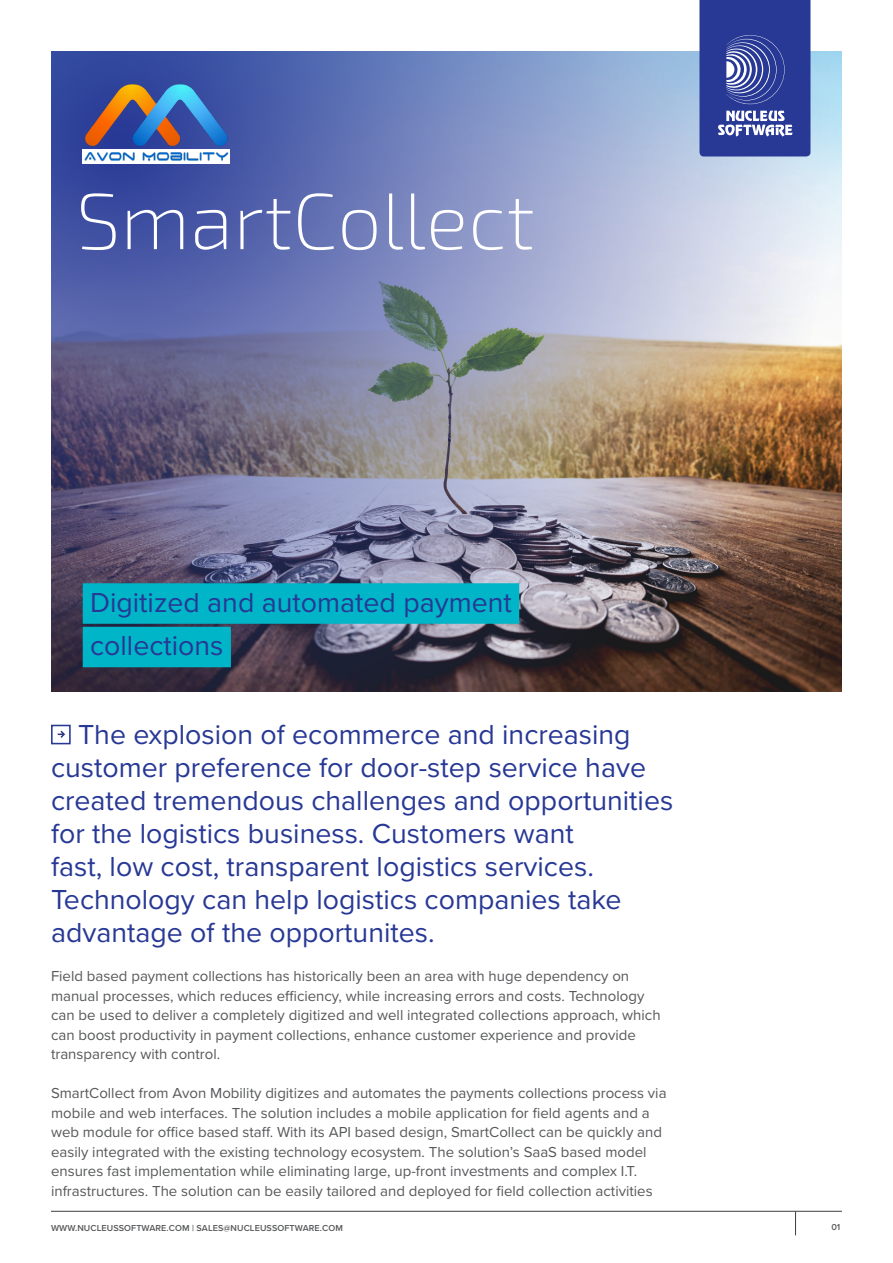
<style>
.page{position:relative;width:893px;height:1263px;background:#fff}
.page>*{position:absolute;margin:0;border:0;box-sizing:border-box;transform-origin:0 0}
.Main_Heading{font:200 79.5px "Exo 2";color:#fff}
.Paragraph{font:28.5px/33px "Proxima Nova";color:#273895}
.Heading_Subtitle{font:28.5px "Proxima Nova";color:#273895}
.Paragraph-2{font:15px/19.5px "Proxima Nova";color:#57585a}
.t1{font:600 9px "Proxima Nova";letter-spacing:.01em;color:#57585a}
</style>
<div class="page">
<div style="left:51px;top:725px;width:20px;height:19px;border:2px solid #273895"></div>
<svg style="left:58px;top:731px;width:7px;height:7px"></svg>
<img style="left:51px;top:51px;width:791px;height:640px">
<div style="left:83px;top:583px;width:436px;height:41px;background:#00b5c7"></div>
<div style="left:83px;top:627px;width:148px;height:40px;background:#00b5c7"></div>
<img style="left:68px;top:63px;width:175px;height:127px">
<hr style="left:51px;top:1211px;width:791px;height:1px;background:#3e3e3f">
<svg style="left:795px;top:1211px;width:1px;height:24px"></svg>
<svg style="left:699px;top:0;width:111px;height:156px;background:#3d4c9f"></svg>
<p class="Main_Heading" style="left:76px;top:176px;width:460px">SmartCollect</p>
<p class="Heading_Subtitle" style="left:90px;top:585px;width:423px">Digitized and automated payment</p>
<p class="Heading_Subtitle" style="left:90px;top:629px;width:135px">collections</p>
<p class="Paragraph" style="left:51px;top:719px;width:624px;text-indent:27px">The explosion of ecommerce and increasing customer preference for door-step service have created tremendous challenges and opportunities for the logistics business. Customers want<br>fast, low cost, transparent logistics services.<br>Technology can help logistics companies take advantage of the opportunites.</p>
<p class="Paragraph-2" style="left:51px;top:967px;width:611px">Field based payment collections has historically been an area with huge dependency on manual processes, which reduces efficiency, while increasing errors and costs. Technology can be used to deliver a completely digitized and well integrated collections approach, which can boost productivity in payment collections, enhance customer experience and provide transparency with control.</p>
<p class="Paragraph-2" style="left:51px;top:1084px;width:617px">SmartCollect from Avon Mobility digitizes and automates the payments collections process via mobile and web interfaces. The solution includes a mobile application for field agents and a web module for office based staff. With its API based design, SmartCollect can be quickly and easily integrated with the existing technology ecosystem. The solution’s SaaS based model ensures fast implementation while eliminating large, up-front investments and complex I.T. infrastructures. The solution can be easily tailored and deployed for field collection activities</p>
<p class="t1" style="left:51px;top:1222px;width:293px">WWW.NUCLEUSSOFTWARE.COM | SALES@NUCLEUSSOFTWARE.COM</p>
<p class="t1" style="left:831px;top:1221px;width:11px">01</p>
</div>
